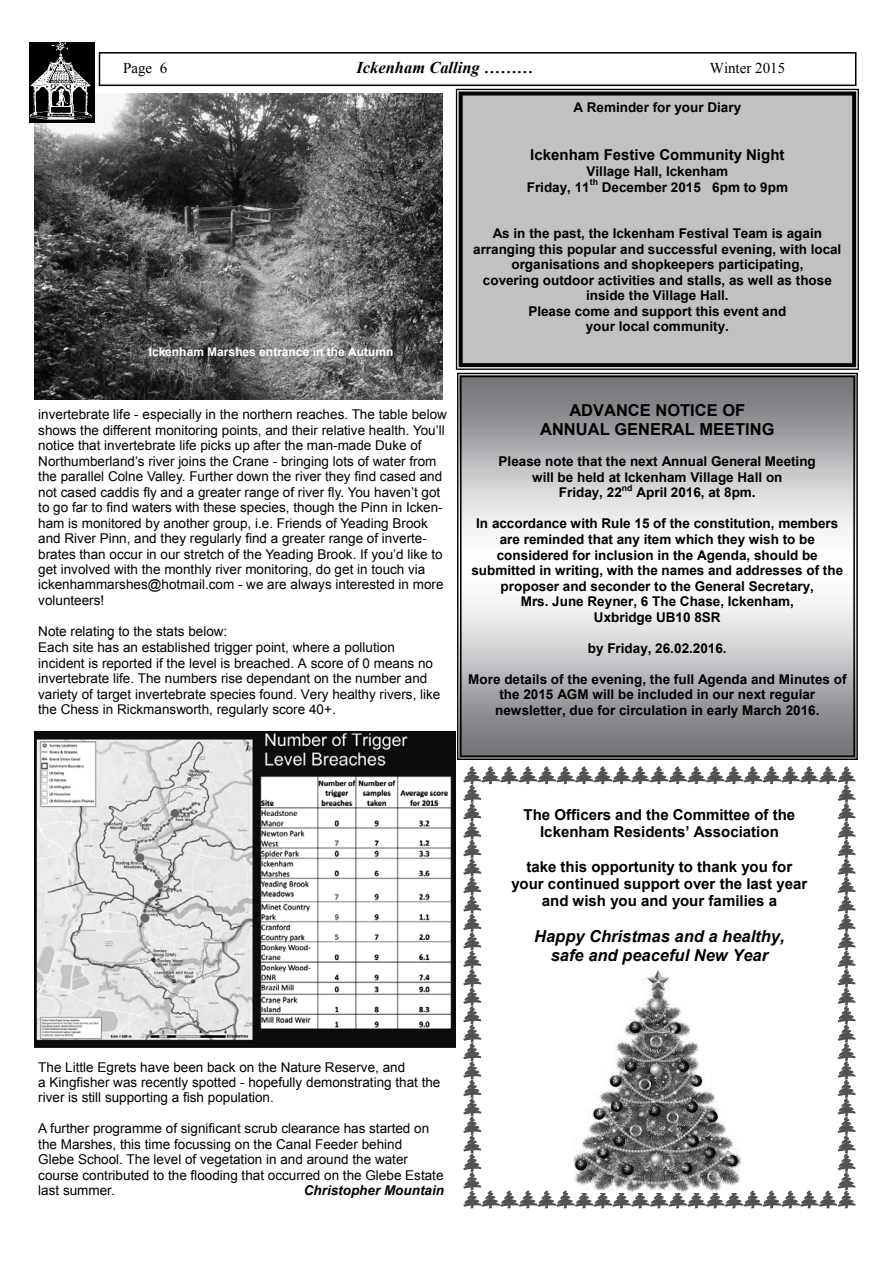
<style>
.page{position:relative;width:893px;height:1263px;background:#fff}
.page>*{position:absolute;margin:0;border:0;box-sizing:border-box;transform-origin:0 0}
.t1{font:italic 700 16.5px/19px "Arial";color:#000;text-align:center}
.t2{font:700 16.5px/18.9px "Arial";color:#000;text-align:center}
.t3{font:italic 700 16.5px "Times New Roman";color:#000}
.t4{font:700 15px/17.2px "Arial";color:#000;text-align:center}
.t5{font:15px "Times New Roman";color:#000}
.t6{font:13.5px/15.5px "Arial";color:#000}
.t7{font:700 13.5px/15.5px "Arial";color:#000;text-align:center}
.t8{font:13.5px "Arial";color:#222}
.t9{font:italic 700 13.5px "Arial";color:#000}
.t10{font:700 12px "Arial";color:#fff}
.t11{font:700 8.7px "Arial";color:#000}
</style>
<div class="page">
<svg style="left:99px;top:52px;width:757px;height:34px"></svg>
<img style="left:34px;top:93px;width:408px;height:306px">
<img style="left:34px;top:731px;width:421px;height:316px">
<svg style="left:456px;top:89px;width:403px;height:281px;background:#b5b5b5"></svg>
<svg style="left:463px;top:766px;width:393px;height:442px"></svg>
<img style="left:574px;top:970px;width:167px;height:222px">
<svg style="left:457px;top:373px;width:401px;height:387px"></svg>
<img style="left:30px;top:42px;width:65px;height:80px">
<p class="t5" style="left:123px;top:58px;width:46px">Page 6</p>
<p class="t3" style="left:356px;top:56px;width:178px">Ickenham Calling ………</p>
<p class="t5" style="left:710px;top:58px;width:77px">Winter 2015</p>
<p class="t10" style="left:149px;top:344px;width:246px">Ickenham Marshes entrance in the Autumn</p>
<p class="t6" style="left:38px;top:407px;width:410px">invertebrate life - especially in the northern reaches. The table below shows the different monitoring points, and their relative health. You’ll notice that invertebrate life picks up after the man-made Duke of Northumberland’s river joins the Crane - bringing lots of water from the parallel Colne Valley. Further down the river they find cased and not cased caddis fly and a greater range of river fly. You haven’t got to go far to find waters with these species, though the Pinn in Icken&shy;ham is monitored by another group, i.e. Friends of Yeading Brook and River Pinn, and they regularly find a greater range of inverte&shy;brates than occur in our stretch of the Yeading Brook. If you’d like to get involved with the monthly river monitoring, do get in touch via ickenhammarshes@hotmail.com - we are always interested in more volunteers!</p>
<p class="t6" style="left:38px;top:624px;width:191px">Note relating to the stats below:</p>
<p class="t8" style="left:422px;top:421px;width:19px">ou'</p>
<p class="t8" style="left:135px;top:452px;width:4px">'</p>
<p class="t8" style="left:184px;top:468px;width:262px">. Further down the river they find cased and</p>
<p class="t8" style="left:147px;top:483px;width:4px">l</p>
<p class="t8" style="left:332px;top:483px;width:4px">l</p>
<p class="t8" style="left:358px;top:483px;width:86px">ou haven't got</p>
<p class="t8" style="left:110px;top:499px;width:4px">i</p>
<p class="t8" style="left:249px;top:530px;width:4px">i</p>
<p class="t8" style="left:373px;top:546px;width:26px">y '</p>
<p class="t8" style="left:412px;top:561px;width:19px">via</p>
<p class="t6" style="left:38px;top:640px;width:404px">Each site has an established trigger point, where a pollution incident is reported if the level is breached. A score of 0 means no invertebrate life. The numbers rise dependant on the number and variety of target invertebrate species found. Very healthy rivers, like the Chess in Rickmansworth, regularly score 40+.</p>
<p class="t7" style="left:573px;top:100px;width:169px">A Reminder for your Diary</p>
<p class="t4" style="left:530px;top:147px;width:256px">Ickenham Festive Community Night</p>
<p class="t7" style="left:527px;top:164px;width:203px;text-align:left;text-indent:60px">Village Hall, Ickenham<br>Friday, 11</p>
<p class="t11" style="left:590px;top:176px;width:10px">th</p>
<p class="t7" style="left:602px;top:180px;width:188px">December 2015 6pm to 9pm</p>
<p class="t7" style="left:473px;top:226px;width:370px">As in the past, the Ickenham Festival Team is again arranging this popular and successful evening, with local organisations and shopkeepers participating,<br>covering outdoor activities and stalls, as well as those inside the Village Hall.<br>Please come and support this event and<br>your local community.</p>
<p class="t2" style="left:540px;top:401px;width:236px">ADVANCE NOTICE OF<br>ANNUAL GENERAL MEETING</p>
<p class="t7" style="left:499px;top:454px;width:319px">Please note that the next Annual General Meeting</p>
<p class="t7" style="left:532px;top:470px;width:252px">will be held at Ickenham Village Hall on</p>
<p class="t7" style="left:559px;top:485px;width:64px">Friday, 22</p>
<p class="t11" style="left:622px;top:482px;width:12px">nd</p>
<p class="t7" style="left:636px;top:485px;width:121px">April 2016, at 8pm.</p>
<p class="t7" style="left:471px;top:516px;width:373px">In accordance with Rule 15 of the constitution, members are reminded that any item which they wish to be considered for inclusion in the Agenda, should be submitted in writing, with the names and addresses of the proposer and seconder to the General Secretary,<br>Mrs. June Reyner, 6 The Chase, Ickenham,<br>Uxbridge UB10 8SR</p>
<p class="t7" style="left:588px;top:641px;width:140px">by Friday, 26.02.2016.</p>
<p class="t7" style="left:468px;top:672px;width:380px">More details of the evening, the full Agenda and Minutes of the 2015 AGM will be included in our next regular newsletter, due for circulation in early March 2016.</p>
<p class="t4" style="left:524px;top:806px;width:273px">The Officers and the Committee of the<br>Ickenham Residents’ Association</p>
<p class="t4" style="left:511px;top:858px;width:297px">take this opportunity to thank you for your continued support over the last year and wish you and your families a</p>
<p class="t1" style="left:534px;top:927px;width:252px">Happy Christmas and a healthy, safe and peaceful New Year</p>
<p class="t6" style="left:38px;top:1059px;width:404px">The Little Egrets have been back on the Nature Reserve, and<br>a Kingfisher was recently spotted - hopefully demonstrating that the river is still supporting a fish population.</p>
<p class="t6" style="left:38px;top:1121px;width:407px">A further programme of significant scrub clearance has started on the Marshes, this time focussing on the Canal Feeder behind<br>Glebe School. The level of vegetation in and around the water course contributed to the flooding that occurred on the Glebe Estate last summer.</p>
<p class="t8" style="left:80px;top:1073px;width:4px">i</p>
<p class="t8" style="left:187px;top:1089px;width:4px">i</p>
<p class="t8" style="left:213px;top:1120px;width:4px">i</p>
<p class="t8" style="left:194px;top:1167px;width:4px">l</p>
<p class="t9" style="left:304px;top:1181px;width:142px">Christopher Mountain</p>
</div>
